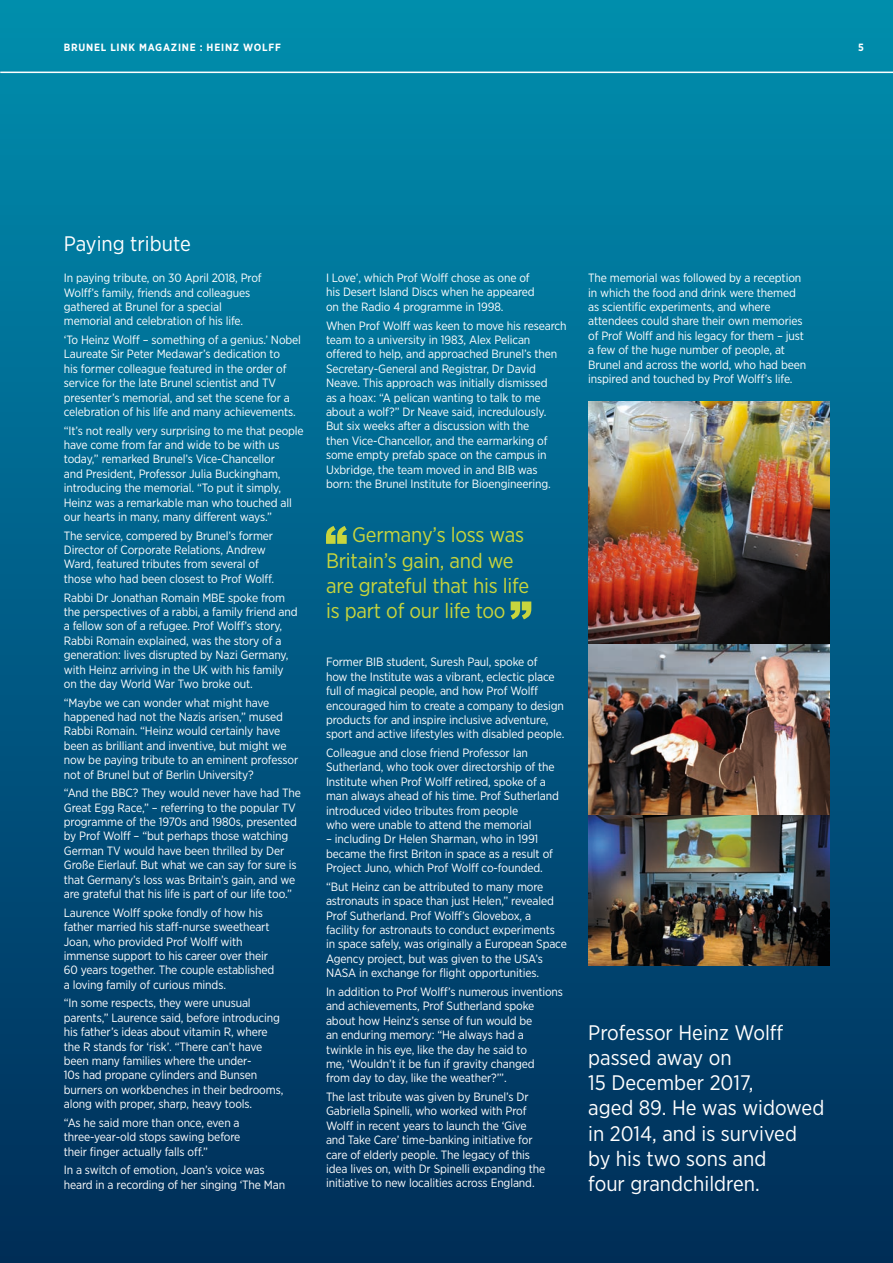
<style>
.page{position:relative;width:893px;height:1263px;background:#fff}
.page>*{position:absolute;margin:0;border:0;box-sizing:border-box;transform-origin:0 0}
.t1{font:21px/25.2px "Gotham Narrow";color:#fff}
.t2{font:21px/25.2px "Gotham Narrow";letter-spacing:-.01em;color:#c8d53d}
.t3{font:12px/14.4px "Gotham Narrow";letter-spacing:-.01em;color:#fff}
.t4{font:700 10.5px "Gotham Narrow";letter-spacing:.075em;color:#fff}
</style>
<div class="page">
<div style="left:0;top:0;width:893px;height:1263px;background:linear-gradient(to bottom,#008eb0,#002c59)"></div>
<svg style="left:326px;top:526px;width:21px;height:18px"></svg>
<svg style="left:511px;top:601px;width:20px;height:18px"></svg>
<img style="left:588px;top:402px;width:241px;height:563px">
<hr style="left:0;top:72px;width:893px;height:1px;background:#fff">
<p class="t4" style="left:64px;top:41px;width:219px">BRUNEL LINK MAGAZINE : HEINZ WOLFF</p>
<p class="t4" style="left:858px;top:41px;width:7px">5</p>
<h1 class="t1" style="left:64px;top:230px;width:129px">Paying tribute</h1>
<p class="t3" style="left:64px;top:270px;width:199px">In paying tribute, on 30 April 2018, Prof Wolff’s family, friends and colleagues gathered at Brunel for a special memorial and celebration of his life.</p>
<p class="t3" style="left:64px;top:332px;width:239px">‘To Heinz Wolff – something of a genius.’ Nobel Laureate Sir Peter Medawar’s dedication to<br>his former colleague featured in the order of service for the late Brunel scientist and TV presenter’s memorial, and set the scene for a celebration of his life and many achievements.</p>
<p class="t3" style="left:64px;top:423px;width:241px">“It’s not really very surprising to me that people have come from far and wide to be with us today,” remarked Brunel’s Vice-Chancellor<br>and President, Professor Julia Buckingham, introducing the memorial. “To put it simply, Heinz was a remarkable man who touched all our hearts in many, many different ways.”</p>
<p class="t3" style="left:64px;top:528px;width:212px">The service, compered by Brunel’s former Director of Corporate Relations, Andrew Ward, featured tributes from several of those who had been closest to Prof Wolff.</p>
<p class="t3" style="left:64px;top:590px;width:235px">Rabbi Dr Jonathan Romain MBE spoke from the perspectives of a rabbi, a family friend and a fellow son of a refugee. Prof Wolff’s story, Rabbi Romain explained, was the story of a generation: lives disrupted by Nazi Germany, with Heinz arriving in the UK with his family on the day World War Two broke out.</p>
<p class="t3" style="left:64px;top:695px;width:236px">“Maybe we can wonder what might have happened had not the Nazis arisen,” mused Rabbi Romain. “Heinz would certainly have been as brilliant and inventive, but might we now be paying tribute to an eminent professor not of Brunel but of Berlin University?</p>
<p class="t3" style="left:64px;top:786px;width:239px">“And the BBC? They would never have had The Great Egg Race,” – referring to the popular TV programme of the 1970s and 1980s, presented by Prof Wolff – “but perhaps those watching German TV would have been thrilled by Der Große Eierlauf. But what we can say for sure is that Germany’s loss was Britain’s gain, and we are grateful that his life is part of our life too.”</p>
<p class="t3" style="left:64px;top:905px;width:212px">Laurence Wolff spoke fondly of how his father married his staff-nurse sweetheart Joan, who provided Prof Wolff with immense support to his career over their 60 years together. The couple established a loving family of curious minds.</p>
<p class="t3" style="left:64px;top:996px;width:221px">“In some respects, they were unusual parents,” Laurence said, before introducing his father’s ideas about vitamin R, where the R stands for ‘risk’. “There can’t have been many families where the under-<br>10s had propane cylinders and Bunsen burners on workbenches in their bedrooms, along with proper, sharp, heavy tools.</p>
<p class="t3" style="left:64px;top:1115px;width:178px;text-align:justify">“As he said more than once, even a three-year-old stops sawing before their finger actually falls off.”</p>
<p class="t3" style="left:64px;top:1163px;width:223px">In a switch of emotion, Joan’s voice was heard in a recording of her singing ‘The Man</p>
<p class="t3" style="left:326px;top:270px;width:210px">I Love’, which Prof Wolff chose as one of his Desert Island Discs when he appeared on the Radio 4 programme in 1998.</p>
<p class="t3" style="left:326px;top:318px;width:242px">When Prof Wolff was keen to move his research team to a university in 1983, Alex Pelican offered to help, and approached Brunel’s then Secretary-General and Registrar, Dr David Neave. This approach was initially dismissed<br>as a hoax: “A pelican wanting to talk to me about a wolf?” Dr Neave said, incredulously.<br>But six weeks after a discussion with the<br>then Vice-Chancellor, and the earmarking of some empty prefab space on the campus in Uxbridge, the team moved in and BIB was born: the Brunel Institute for Bioengineering.</p>
<h1 class="t2" style="left:326px;top:522px;width:205px;text-indent:26px">Germany’s loss was<br>Britain’s gain, and we are grateful that his life is part of our life too</h1>
<p class="t3" style="left:326px;top:655px;width:240px">Former BIB student, Suresh Paul, spoke of<br>how the Institute was a vibrant, eclectic place full of magical people, and how Prof Wolff encouraged him to create a company to design products for and inspire inclusive adventure, sport and active lifestyles with disabled people.</p>
<p class="t3" style="left:326px;top:745px;width:234px">Colleague and close friend Professor Ian Sutherland, who took over directorship of the Institute when Prof Wolff retired, spoke of a man always ahead of his time. Prof Sutherland introduced video tributes from people<br>who were unable to attend the memorial</p>
<p class="t3" style="left:326px;top:832px;width:229px">– including Dr Helen Sharman, who in 1991 became the first Briton in space as a result of<br>Project Juno, which Prof Wolff co-founded.</p>
<p class="t3" style="left:326px;top:879px;width:242px">“But Heinz can be attributed to many more astronauts in space than just Helen,” revealed Prof Sutherland. Prof Wolff’s Glovebox, a facility for astronauts to conduct experiments in space safely, was originally a European Space Agency project, but was given to the USA’s NASA in exchange for flight opportunities.</p>
<p class="t3" style="left:326px;top:984px;width:239px">In addition to Prof Wolff’s numerous inventions and achievements, Prof Sutherland spoke about how Heinz’s sense of fun would be<br>an enduring memory: “He always had a twinkle in his eye, like the day he said to<br>me, ‘Wouldn’t it be fun if gravity changed<br>from day to day, like the weather?’”.</p>
<p class="t3" style="left:326px;top:1089px;width:221px">The last tribute was given by Brunel’s Dr Gabriella Spinelli, who worked with Prof Wolff in recent years to launch the ‘Give and Take Care’ time-banking initiative for care of elderly people. The legacy of this idea lives on, with Dr Spinelli expanding the initiative to new localities across England.</p>
<p class="t3" style="left:588px;top:270px;width:220px">The memorial was followed by a reception in which the food and drink were themed as scientific experiments, and where attendees could share their own memories of Prof Wolff and his legacy for them – just a few of the huge number of people, at Brunel and across the world, who had been inspired and touched by Prof Wolff’s life.</p>
<h1 class="t1" style="left:588px;top:1019px;width:238px">Professor Heinz Wolff passed away on<br>15 December 2017,<br>aged 89. He was widowed in 2014, and is survived by his two sons and<br>four grandchildren.</h1>
</div>
